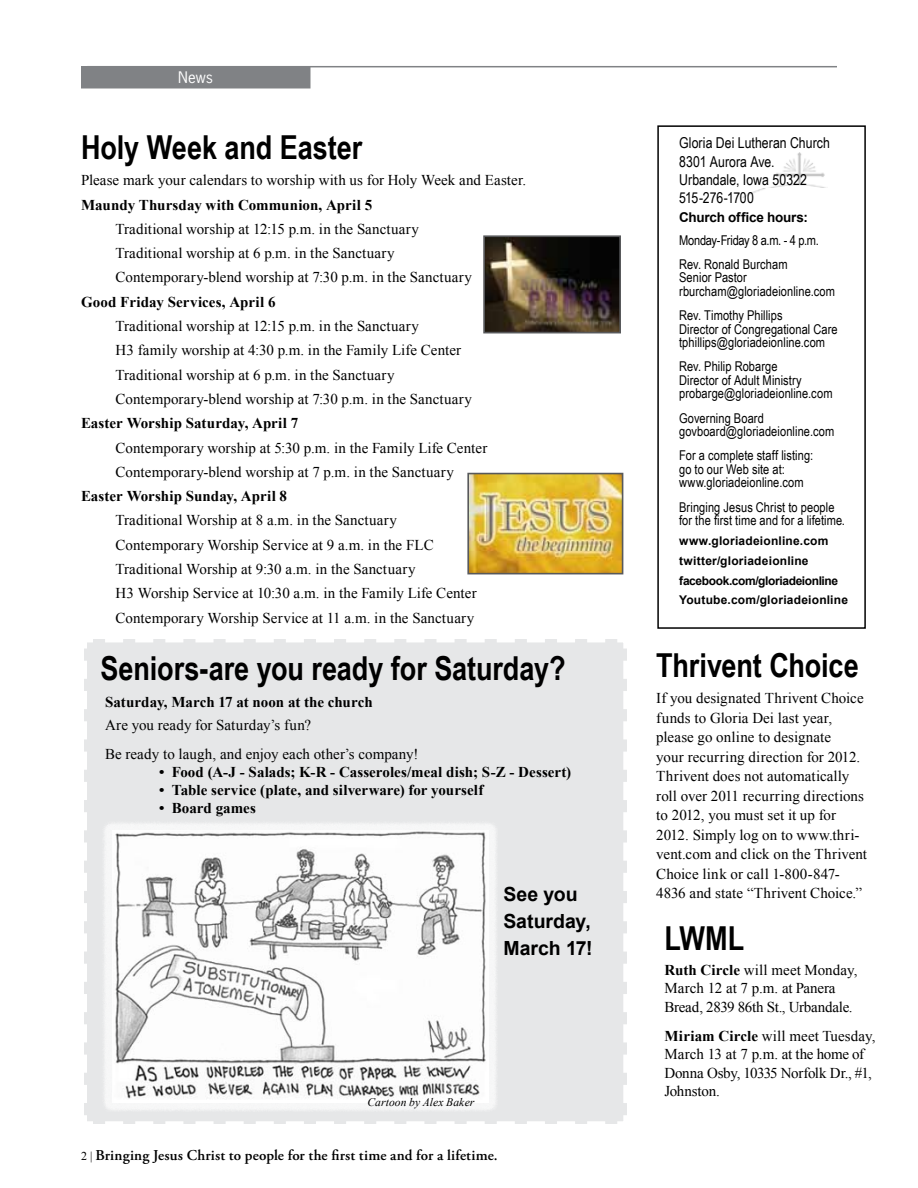
<style>
.page{position:relative;width:918px;height:1188px;background:#fff}
.page>*{position:absolute;margin:0;border:0;box-sizing:border-box;transform-origin:0 0}
.t1{font:700 33px "Arial Narrow";letter-spacing:-.005em;color:#000}
.t2{font:700 19.5px/27px "Arial";color:#000}
.t3{font:15px/24.3px "Times New Roman";letter-spacing:.005em;color:#000}
.t4{font:700 15px "Times New Roman";letter-spacing:.005em;color:#000}
.t5{font:15px/18.3px "Arial Narrow";letter-spacing:.005em;color:#000}
.t6{font:600 15px "Adobe Garamond Pro";letter-spacing:.01em;color:#000}
.t7{font:15px "News Gothic Std";color:#fff}
.t8{font:13.5px/13.5px "Arial Narrow";letter-spacing:.005em;color:#000}
.t9{font:700 13.5px "Arial";letter-spacing:-.015em;color:#000}
.t10{font:700 12px/19.8px "Arial";letter-spacing:.015em;color:#000}
.t11{font:italic 11.55px "Times New Roman";letter-spacing:.005em;color:#000}
.s1{font-family:"Times New Roman";font-weight:400;font-size:12px}
.s2{font-weight:700}
</style>
<div class="page">
<hr style="left:87px;top:66px;width:750px;height:1px;background:#808285">
<div style="left:82px;top:67px;width:228px;height:21px;background:#808285"></div>
<img style="left:742px;top:152px;width:84px;height:46px">
<div style="left:657px;top:125px;width:209px;height:504px;border:2px solid #000"></div>
<div style="left:84px;top:639px;width:543px;height:485px;background:#e6e7e8"></div>
<img style="left:470px;top:476px;width:150px;height:95px">
<div style="left:467px;top:473px;width:156px;height:101px;border:2px solid #58595b"></div>
<img style="left:486px;top:238px;width:132px;height:92px">
<div style="left:483px;top:235px;width:138px;height:98px;border:2px solid #58595b"></div>
<div style="left:101px;top:820px;width:397px;height:291px;background:#fff;opacity:.75"></div>
<img style="left:112px;top:831px;width:377px;height:272px">
<p class="t7" style="left:178px;top:68px;width:36px">News</p>
<h1 class="t1" style="left:81px;top:122px;width:283px">Holy Week and Easter</h1>
<p class="t3" style="left:81px;top:168px;width:447px">Please mark your calendars to worship with us for Holy Week and Easter.</p>
<p class="t4" style="left:81px;top:194px;width:293px">Maundy Thursday with Communion, April 5</p>
<p class="t3" style="left:116px;top:216px;width:358px">Traditional worship at 12:15 p.m. in the Sanctuary<br>Traditional worship at 6 p.m. in the Sanctuary<br>Contemporary-blend worship at 7:30 p.m. in the Sanctuary</p>
<p class="t4" style="left:81px;top:291px;width:196px">Good Friday Services, April 6</p>
<p class="t3" style="left:116px;top:314px;width:358px">Traditional worship at 12:15 p.m. in the Sanctuary<br>H3 family worship at 4:30 p.m. in the Family Life Center Traditional worship at 6 p.m. in the Sanctuary Contemporary-blend worship at 7:30 p.m. in the Sanctuary</p>
<p class="t4" style="left:81px;top:413px;width:219px">Easter Worship Saturday, April 7</p>
<p class="t3" style="left:116px;top:435px;width:373px">Contemporary worship at 5:30 p.m. in the Family Life Center<br>Contemporary-blend worship at 7 p.m. in the Sanctuary</p>
<p class="t4" style="left:81px;top:486px;width:208px">Easter Worship Sunday, April 8</p>
<p class="t3" style="left:116px;top:508px;width:363px">Traditional Worship at 8 a.m. in the Sanctuary Contemporary Worship Service at 9 a.m. in the FLC Traditional Worship at 9:30 a.m. in the Sanctuary<br>H3 Worship Service at 10:30 a.m. in the Family Life Center Contemporary Worship Service at 11 a.m. in the Sanctuary</p>
<h1 class="t1" style="left:100px;top:643px;width:467px">Seniors-are you ready for Saturday?</h1>
<p class="t4" style="left:105px;top:692px;width:269px">Saturday, March 17 at noon at the church</p>
<p class="t3" style="left:105px;top:711px;width:315px;line-height:28.8px">Are you ready for Saturday’s fun?<br>Be ready to laugh, and enjoy each other’s company!</p>
<p class="t4" style="left:159px;top:762px;width:414px">• Food (A-J - Salads; K-R - Casseroles/meal dish; S-Z - Dessert)</p>
<p class="t4" style="left:159px;top:780px;width:326px">• Table service (plate, and silverware) for yourself</p>
<p class="t4" style="left:159px;top:798px;width:98px">• Board games</p>
<h2 class="t2" style="left:503px;top:881px;width:91px">See you<br>Saturday,<br>March 17!</h2>
<p class="t11" style="left:367px;top:1095px;width:109px">Cartoon by Alex Baker</p>
<p class="t6" style="left:81px;top:1147px;width:418px"><span class="s1">2 |</span> Bringing Jesus Christ to people for the first time and for a lifetime.</p>
<p class="t5" style="left:679px;top:133px;width:152px">Gloria Dei Lutheran Church<br>8301 Aurora Ave.<br>Urbandale, Iowa 50322<br>515-276-1700</p>
<p class="t9" style="left:679px;top:208px;width:130px">Church office hours:</p>
<p class="t8" style="left:679px;top:228px;width:141px;line-height:23.5px">Monday-Friday 8 a.m. - 4 p.m.<br>Rev. Ronald Burcham</p>
<p class="t8" style="left:679px;top:270px;width:158px">Senior Pastor rburcham@gloriadeionline.com</p>
<p class="t8" style="left:679px;top:308px;width:160px">Rev. Timothy Phillips<br>Director of Congregational Care tphillips@gloriadeionline.com</p>
<p class="t8" style="left:679px;top:359px;width:155px">Rev. Philip Robarge<br>Director of Adult Ministry probarge@gloriadeionline.com</p>
<p class="t8" style="left:679px;top:411px;width:157px">Governing Board govboard@gloriadeionline.com</p>
<p class="t8" style="left:679px;top:448px;width:136px">For a complete staff listing: go to our Web site at: www.gloriadeionline.com</p>
<p class="t8" style="left:679px;top:500px;width:167px">Bringing Jesus Christ to people for the first time and for a lifetime.</p>
<p class="t10" style="left:679px;top:531px;width:170px">www.gloriadeionline.com twitter/gloriadeionline facebook.com/gloriadeionline<br>Youtube.com/gloriadeionline</p>
<h1 class="t1" style="left:656px;top:641px;width:204px">Thrivent Choice</h1>
<p class="t3" style="left:656px;top:688px;width:212px;line-height:19.5px">If you designated Thrivent Choice funds to Gloria Dei last year, please go online to designate<br>your recurring direction for 2012.<br>Thrivent does not automatically roll over 2011 recurring directions to 2012, you must set it up for<br>2012. Simply log on to www.thri&shy;vent.com and click on the Thrivent<br>Choice link or call 1-800-847-<br>4836 and state “Thrivent Choice.”</p>
<h1 class="t1" style="left:664px;top:913px;width:81px">LWML</h1>
<p class="t3" style="left:664px;top:960px;width:195px;line-height:18.3px"><span class="s2">Ruth Circle</span> will meet Monday,<br>March 12 at 7 p.m. at Panera<br>Bread, 2839 86th St., Urbandale.</p>
<p class="t3" style="left:664px;top:1026px;width:213px;line-height:18.3px"><span class="s2">Miriam Circle</span> will meet Tuesday,<br>March 13 at 7 p.m. at the home of<br>Donna Osby, 10335 Norfolk Dr., #1,<br>Johnston.</p>
</div>
